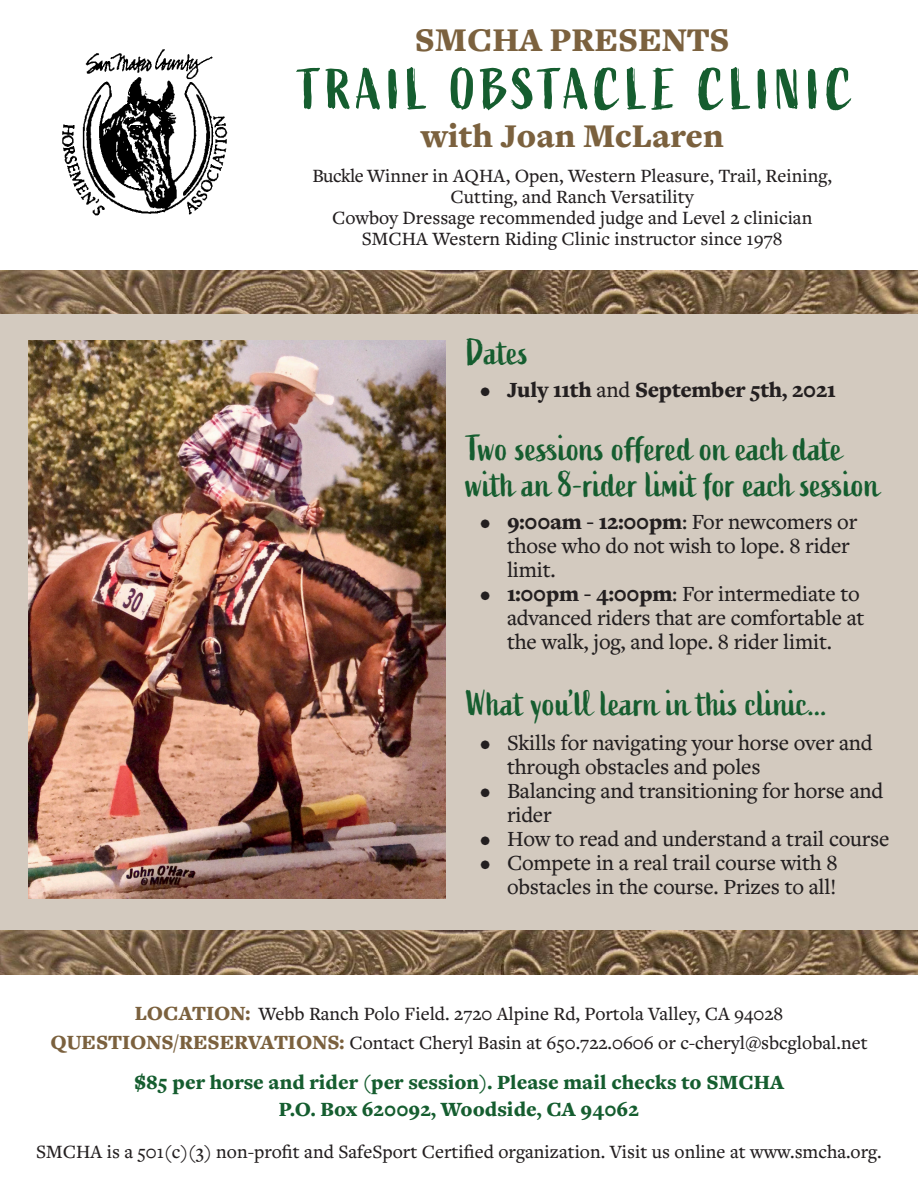
<style>
.page{position:relative;width:918px;height:1188px;background:#fff}
.page>*{position:absolute;margin:0;border:0;box-sizing:border-box;transform-origin:0 0}
.t1{font:57px "Active";letter-spacing:.085em;color:#155d2f}
.t2{font:36px/36px "Active";color:#155d2f}
.t3{font:900 34.5px "Freight Text Pro";color:#7b613e}
.t4{font:500 22.5px/24px "Freight Text Pro";letter-spacing:-.01em;color:#231f20}
.t5{font:900 22.5px "Freight Text Pro";letter-spacing:-.01em;color:#231f20}
.t6{font:900 21px "Freight Text Pro";color:#155d2f}
.t7{font:500 19.5px/21px "Freight Text Pro";color:#231f20;text-align:center}
.s1{font-weight:500}
.s2{font-weight:900}
.s3{font-weight:900;font-size:21px;color:#7b613e}
</style>
<div class="page">
<div style="left:0;top:301px;width:918px;height:653px;background:#d3cabf"></div>
<img style="left:0;top:270px;width:918px;height:43px">
<img style="left:29px;top:340px;width:417px;height:558px">
<img style="left:62px;top:49px;width:166px;height:167px">
<img style="left:0;top:930px;width:918px;height:45px">
<p class="t3" style="left:415px;top:17px;width:316px">SMCHA PRESENTS</p>
<p class="t1" style="left:298px;top:57px;width:556px">TRAIL OBSTACLE CLINIC</p>
<p class="t3" style="left:421px;top:112px;width:304px">with Joan McLaren</p>
<p class="t7" style="left:313px;top:165px;width:521px">Buckle Winner in AQHA, Open, Western Pleasure, Trail, Reining,<br>Cutting, and Ranch Versatility</p>
<p class="t7" style="left:332px;top:207px;width:482px">Cowboy Dressage recommended judge and Level 2 clinician</p>
<p class="t7" style="left:362px;top:228px;width:422px">SMCHA Western Riding Clinic instructor since 1978</p>
<p class="t2" style="left:467px;top:336px;width:64px">Dates</p>
<p class="t5" style="left:480px;top:375px;width:357px">• July 11th <span class="s1">and</span> September 5th, 2021</p>
<p class="t2" style="left:467px;top:431px;width:415px">Two sessions offered on each date with an 8-rider limit for each session</p>
<p class="t4" style="left:507px;top:509px;width:352px;text-indent:-27px"><span class="s2">• 9:00am - 12:00pm</span>: For newcomers or those who do not wish to lope. 8 rider limit.</p>
<p class="t4" style="left:507px;top:581px;width:359px;text-indent:-27px"><span class="s2">• 1:00pm - 4:00pm</span>: For intermediate to advanced riders that are comfortable at the walk, jog, and lope. 8 rider limit.</p>
<p class="t2" style="left:467px;top:686px;width:363px">What you’ll learn in this clinic...</p>
<p class="t4" style="left:507px;top:730px;width:367px;text-indent:-27px">• Skills for navigating your horse over and through obstacles and poles</p>
<p class="t4" style="left:507px;top:778px;width:378px;text-indent:-27px">• Balancing and transitioning for horse and rider</p>
<p class="t4" style="left:480px;top:826px;width:411px">• How to read and understand a trail course</p>
<p class="t4" style="left:480px;top:850px;width:359px;text-align:right">• Compete in a real trail course with 8 obstacles in the course. Prizes to all!</p>
<p class="t7" style="left:135px;top:1003px;width:650px"><span class="s3">LOCATION:</span> Webb Ranch Polo Field. 2720 Alpine Rd, Portola Valley, CA 94028</p>
<p class="t7" style="left:50px;top:1031px;width:819px"><span class="s3">QUESTIONS/RESERVATIONS:</span> Contact Cheryl Basin at 650.722.0606 or c-cheryl@sbcglobal.net</p>
<p class="t6" style="left:134px;top:1068px;width:651px">$85 per horse and rider (per session). Please mail checks to SMCHA</p>
<p class="t6" style="left:279px;top:1095px;width:362px">P.O. Box 620092, Woodside, CA 94062</p>
<p class="t7" style="left:36px;top:1141px;width:847px">SMCHA is a 501(c)(3) non-profit and SafeSport Certified organization. Visit us online at www.smcha.org.</p>
</div>
